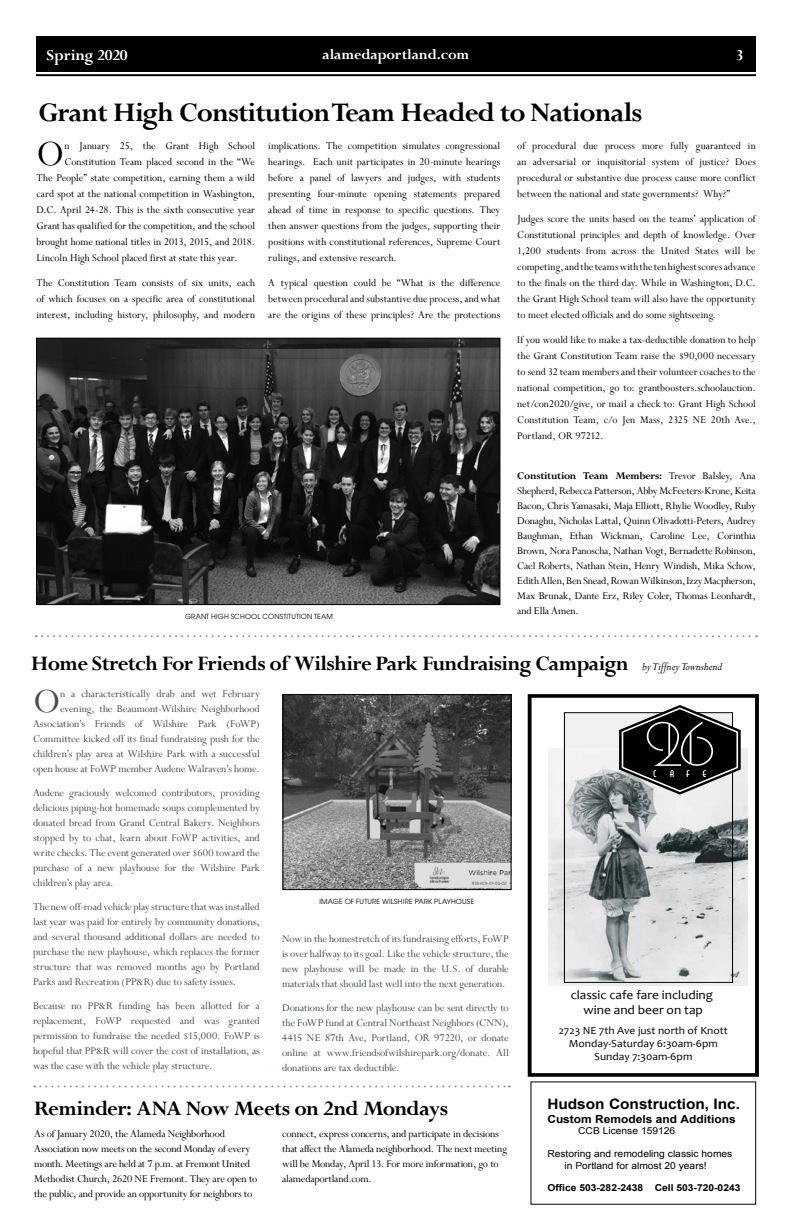
<style>
.page{position:relative;width:792px;height:1224px;background:#fff}
.page>*{position:absolute;margin:0;border:0;box-sizing:border-box;transform-origin:0 0}
.t1{font:39.4px "Perpetua";color:#000}
.t2{font:37.7px "Perpetua";color:#444a57}
.t3{font:700 30px "Perpetua";letter-spacing:-.03em;color:#000}
.t4{font:700 23px "Perpetua";letter-spacing:-.03em;color:#000}
.t5{font:700 17px "Perpetua";letter-spacing:-.01em;color:#fff}
.t6{font:700 16px "Perpetua";letter-spacing:-.01em;color:#fff}
.t7{font:700 14.3px "Arial";color:#000;scale:1.08 1}
.t8{font:12.7px/15.2px "Candara";color:#000;text-align:center;scale:1.05 1}
.t9{font:11.5px/16px "Perpetua";letter-spacing:-.005em;color:#000;text-align:justify}
.t10{font:11.5px/15px "Perpetua";letter-spacing:-.005em;color:#444a57;text-align:justify}
.t11{font:700 11.1px "Arial";letter-spacing:.005em;color:#000;scale:1.08 1}
.t12{font:10.9px/13px "Candara";color:#000;text-align:center;scale:1.05 1}
.t13{font:9.6px/11.1px "Arial";color:#000;scale:1.08 1}
.t14{font:700 9.6px "Arial";color:#000;scale:1.08 1}
.t15{font:7px "Avant Garde";letter-spacing:.02em;color:#000}
.s1{font-weight:700}
.s2{font-weight:400;font-style:italic;font-size:12px}
</style>
<div class="page">
<div style="left:36px;top:36px;width:720px;height:35px;background:#000"></div>
<hr style="left:36px;top:74px;width:720px;height:2px;background:#000">
<svg style="left:36px;top:635px;width:721px;height:2px"></svg>
<img style="left:38px;top:340px;width:460px;height:263px">
<div style="left:36px;top:338px;width:464px;height:267px;border:1px solid #000"></div>
<img style="left:285px;top:696px;width:224px;height:192px">
<div style="left:283px;top:694px;width:228px;height:196px;border:1px solid #000"></div>
<div style="left:565px;top:713px;width:167px;height:71px;background:#f1f0ef"></div>
<img style="left:549px;top:749px;width:198px;height:236px">
<div style="left:564px;top:712px;width:169px;height:271px;border:1px solid #000"></div>
<svg style="left:619px;top:705px;width:122px;height:90px"></svg>
<div style="left:528px;top:694px;width:231px;height:383px;border:4px solid #000"></div>
<svg style="left:34px;top:1085px;width:476px;height:2px"></svg>
<h3 class="t5" style="left:47px;top:44px;width:83px">Spring 2020</h3>
<h3 class="t6" style="left:323px;top:44px;width:148px">alamedaportland.com</h3>
<h3 class="t5" style="left:736px;top:44px;width:9px">3</h3>
<h3 class="t3" style="left:38px;top:94px;width:606px">Grant High Constitution Team Headed to Nationals</h3>
<h1 class="t1" style="left:36px;top:129px;width:29px">O</h1>
<p class="t9" style="left:64px;top:137px;width:192px">n January 25, the Grant High School</p>
<p class="t9" style="left:64px;top:153px;width:192px">Constitution Team placed second in the “We</p>
<p class="t9" style="left:36px;top:169px;width:220px">The People” state competition, earning them a wild</p>
<p class="t9" style="left:36px;top:185px;width:220px">card spot at the national competition in Washington,</p>
<p class="t9" style="left:36px;top:201px;width:220px">D.C. April 24-28. This is the sixth consecutive year</p>
<p class="t9" style="left:36px;top:217px;width:220px">Grant has qualified for the competition, and the school</p>
<p class="t9" style="left:36px;top:233px;width:220px">brought home national titles in 2013, 2015, and 2018.</p>
<p class="t9" style="left:36px;top:249px;width:202px">Lincoln High School placed first at state this year.</p>
<p class="t9" style="left:36px;top:274px;width:220px">The Constitution Team consists of six units, each of which focuses on a specific area of constitutional interest, including history, philosophy, and modern</p>
<p class="t9" style="left:268px;top:137px;width:234px">implications. The competition simulates congressional hearings. Each unit participates in 20-minute hearings before a panel of lawyers and judges, with students presenting four-minute opening statements prepared ahead of time in response to specific questions. They then answer questions from the judges, supporting their positions with constitutional references, Supreme Court rulings, and extensive research.</p>
<p class="t9" style="left:268px;top:274px;width:234px">A typical question could be “What is the difference between procedural and substantive due process, and what are the origins of these principles? Are the protections</p>
<p class="t15" style="left:185px;top:613px;width:149px">GRANT HIGH SCHOOL CONSTITUTION TEAM</p>
<p class="t9" style="left:517px;top:137px;width:240px">of procedural due process more fully guaranteed in an adversarial or inquisitorial system of justice? Does procedural or substantive due process cause more conflict between the national and state governments? Why?”</p>
<p class="t9" style="left:517px;top:210px;width:240px">Judges score the units based on the teams’ application of Constitutional principles and depth of knowledge. Over 1,200 students from across the United States will be competing, and the teams with the ten highest scores advance to the finals on the third day. While in Washington, D.C. the Grant High School team will also have the opportunity to meet elected officials and do some sightseeing.</p>
<p class="t9" style="left:517px;top:331px;width:240px">If you would like to make a tax-deductible donation to help the Grant Constitution Team raise the $90,000 necessary to send 32 team members and their volunteer coaches to the national competition, go to: grantboosters.schoolauction. net/con2020/give, or mail a check to: Grant High School Constitution Team, c/o Jen Mass, 2325 NE 20th Ave., Portland, OR 97212.</p>
<p class="t9" style="left:517px;top:468px;width:240px;line-height:15px"><span class="s1">Constitution Team Members:</span> Trevor Balsley, Ana Shepherd, Rebecca Patterson, Abby McFeeters-Krone, Keita Bacon, Chris Yamasaki, Maja Elliott, Rhylie Woodley, Ruby Donaghu, Nicholas Lattal, Quinn Olivadotti-Peters, Audrey Baughman, Ethan Wickman, Caroline Lee, Corinthia Brown, Nora Panoscha, Nathan Vogt, Bernadette Robinson, Cael Roberts, Nathan Stein, Henry Windish, Mika Schow, Edith Allen, Ben Snead, Rowan Wilkinson, Izzy Macpherson, Max Brunak, Dante Erz, Riley Coler, Thomas Leonhardt, and Ella Amen.</p>
<h3 class="t4" style="left:31px;top:649px;width:693px">Home Stretch For Friends of Wilshire Park Fundraising Campaign <span class="s2">by Tiffney Townshend</span></h3>
<p class="t10" style="left:33px;top:686px;width:228px;text-align:right">n a characteristically drab and wet February evening, the Beaumont-Wilshire Neighborhood Association’s Friends of Wilshire Park (FoWP)<br>Committee kicked off its final fundraising push for the children’s play area at Wilshire Park with a successful open house at FoWP member Audene Walraven’s home.</p>
<p class="t10" style="left:33px;top:785px;width:228px">Audene graciously welcomed contributors, providing delicious piping-hot homemade soups complemented by donated bread from Grand Central Bakery. Neighbors stopped by to chat, learn about FoWP activities, and write checks. The event generated over $600 toward the purchase of a new playhouse for the Wilshire Park children’s play area.</p>
<p class="t10" style="left:33px;top:899px;width:228px">The new off-road vehicle play structure that was installed last year was paid for entirely by community donations, and several thousand additional dollars are needed to purchase the new playhouse, which replaces the former structure that was removed months ago by Portland Parks and Recreation (PP&amp;R) due to safety issues.</p>
<p class="t10" style="left:33px;top:998px;width:228px">Because no PP&amp;R funding has been allotted for a replacement, FoWP requested and was granted permission to fundraise the needed $15,000. FoWP is hopeful that PP&amp;R will cover the cost of installation, as was the case with the vehicle play structure.</p>
<h2 class="t2" style="left:33px;top:677px;width:29px">O</h2>
<p class="t15" style="left:320px;top:898px;width:156px">IMAGE OF FUTURE WILSHIRE PARK PLAYHOUSE</p>
<p class="t10" style="left:282px;top:931px;width:228px">Now in the homestretch of its fundraising efforts, FoWP is over halfway to its goal. Like the vehicle structure, the new playhouse will be made in the U.S. of durable materials that should last well into the next generation.</p>
<p class="t10" style="left:282px;top:1000px;width:228px">Donations for the new playhouse can be sent directly to the FoWP fund at Central Northeast Neighbors (CNN), 4415 NE 87th Ave, Portland, OR 97220, or donate online at www.friendsofwilshirepark.org/donate. All donations are tax deductible.</p>
<h3 class="t4" style="left:34px;top:1094px;width:416px">Reminder: ANA Now Meets on 2nd Mondays</h3>
<p class="t9" style="left:34px;top:1126px;width:225px;line-height:15px;text-align:left">As of January 2020, the Alameda Neighborhood Association now meets on the second Monday of every month. Meetings are held at 7 p.m. at Fremont United Methodist Church, 2620 NE Fremont. They are open to the public, and provide an opportunity for neighbors to</p>
<p class="t9" style="left:282px;top:1126px;width:227px;line-height:15px;text-align:left">connect, express concerns, and participate in decisions that affect the Alameda neighborhood. The next meeting will be Monday, April 13. For more information, go to alamedaportland.com.</p>
<p class="t8" style="left:571px;top:987px;width:137px">classic cafe fare including wine and beer on tap</p>
<p class="t12" style="left:559px;top:1024px;width:163px">2723 NE 7th Ave just north of Knott<br>Monday-Saturday 6:30am-6pm<br>Sunday 7:30am-6pm</p>
<p class="t7" style="left:547px;top:1094px;width:180px">Hudson Construction, Inc.</p>
<p class="t11" style="left:547px;top:1111px;width:176px">Custom Remodels and Additions</p>
<p class="t13" style="left:578px;top:1125px;width:91px">CCB License 159126</p>
<p class="t13" style="left:564px;top:1149px;width:157px;text-indent:-17px">Restoring and remodeling classic homes in Portland for almost 20 years!</p>
<p class="t14" style="left:547px;top:1181px;width:180px">Office 503-282-2438 Cell 503-720-0243</p>
</div>
